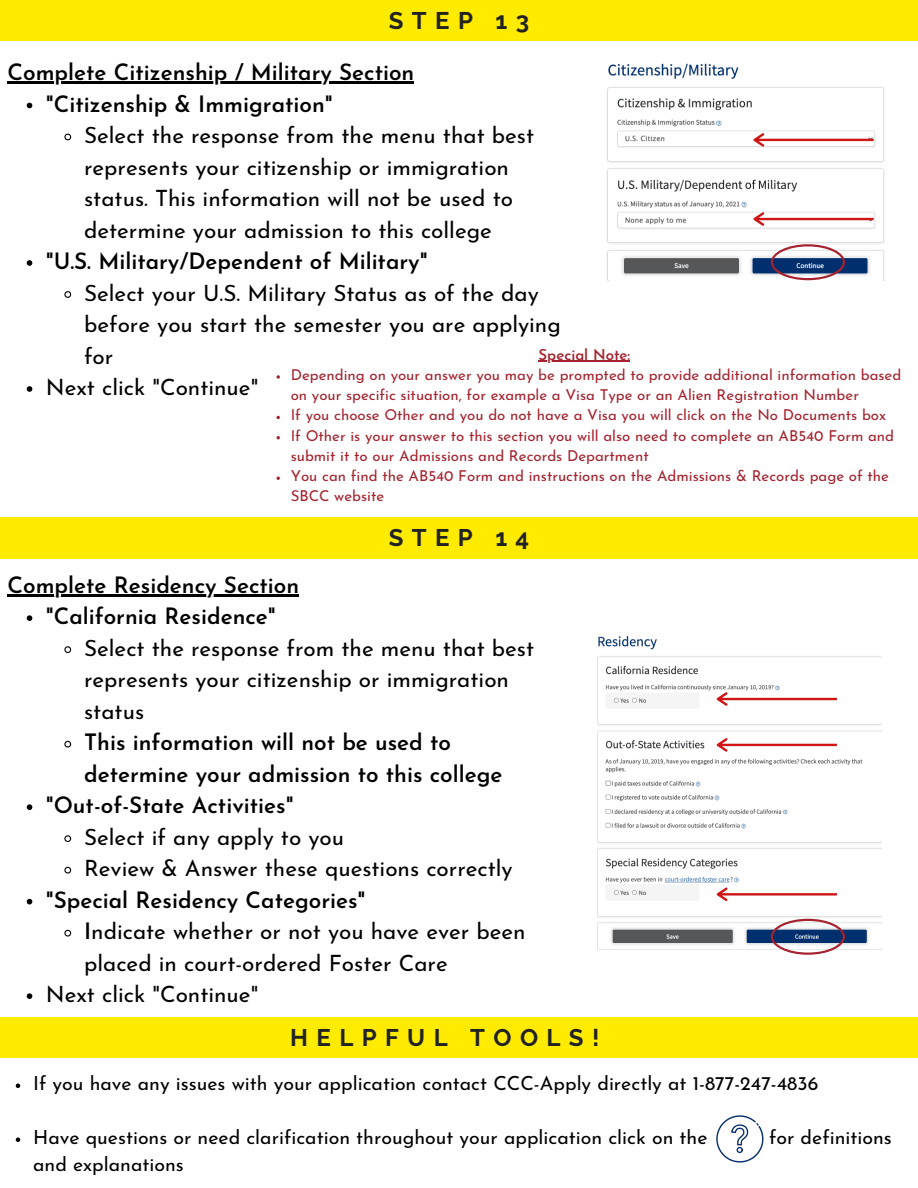
<style>
.page{position:relative;width:918px;height:1188px;background:#fff}
.page>*{position:absolute;margin:0;border:0;box-sizing:border-box;transform-origin:0 0}
.t1{font:700 24px "Raleway";letter-spacing:.35em;color:#222}
.t2{font:22.5px/31.5px "Josefin Sans";color:#000}
.t3{font:600 22.5px/31.5px "Josefin Sans";color:#000}
.t4{font:19.5px "Josefin Sans";color:#000}
.t5{font:15px/20.2px "Josefin Sans";color:#a5222e}
.t6{font:600 15px "Josefin Sans";color:#a5222e}
.s1{font-weight:600}
</style>
<div class="page">
<div style="left:0;top:0;width:918px;height:41px;background:#ffeb00"></div>
<div style="left:0;top:518px;width:918px;height:40px;background:#ffeb00"></div>
<div style="left:0;top:1017px;width:918px;height:41px;background:#ffeb00"></div>
<img style="left:607px;top:63px;width:277px;height:217px">
<img style="left:598px;top:635px;width:283px;height:310px">
<svg style="left:27px;top:103px;width:5px;height:5px"></svg>
<svg style="left:64px;top:133px;width:8px;height:8px"></svg>
<svg style="left:27px;top:260px;width:5px;height:6px"></svg>
<svg style="left:64px;top:291px;width:8px;height:7px"></svg>
<svg style="left:27px;top:386px;width:5px;height:6px"></svg>
<hr style="left:8px;top:81px;width:406px;height:3px;background:#000">
<svg style="left:753px;top:133px;width:121px;height:14px"></svg>
<svg style="left:753px;top:212px;width:121px;height:14px"></svg>
<svg style="left:771px;top:244px;width:74px;height:36px"></svg>
<svg style="left:27px;top:615px;width:5px;height:6px"></svg>
<svg style="left:64px;top:646px;width:8px;height:7px"></svg>
<svg style="left:64px;top:740px;width:8px;height:8px"></svg>
<svg style="left:27px;top:804px;width:5px;height:6px"></svg>
<svg style="left:64px;top:835px;width:8px;height:7px"></svg>
<svg style="left:64px;top:866px;width:8px;height:8px"></svg>
<svg style="left:27px;top:899px;width:5px;height:5px"></svg>
<svg style="left:64px;top:929px;width:8px;height:8px"></svg>
<svg style="left:27px;top:993px;width:5px;height:6px"></svg>
<hr style="left:8px;top:594px;width:291px;height:2px;background:#000">
<svg style="left:277px;top:375px;width:3px;height:4px"></svg>
<hr style="left:539px;top:361px;width:91px;height:1px;background:#a5222e">
<svg style="left:717px;top:692px;width:120px;height:14px"></svg>
<svg style="left:717px;top:738px;width:120px;height:14px"></svg>
<svg style="left:717px;top:888px;width:120px;height:13px"></svg>
<svg style="left:771px;top:919px;width:74px;height:36px"></svg>
<svg style="left:716px;top:1115px;width:48px;height:48px"></svg>
<svg style="left:16px;top:1084px;width:4px;height:4px"></svg>
<svg style="left:16px;top:1138px;width:4px;height:4px"></svg>
<p class="t1" style="left:389px;top:6px;width:142px">STEP 13</p>
<p class="t3" style="left:8px;top:59px;width:408px">Complete Citizenship / Military Section</p>
<p class="t3" style="left:46px;top:90px;width:288px">"Citizenship &amp; Immigration"</p>
<p class="t2" style="left:84px;top:122px;width:452px">Select the response from the menu that best represents your citizenship or immigration status. This information will not be used to determine your admission to this college</p>
<p class="t3" style="left:46px;top:248px;width:383px">"U.S. Military/Dependent of Military"</p>
<p class="t2" style="left:84px;top:279px;width:478px">Select your U.S. Military Status as of the day before you start the semester you are applying for</p>
<p class="t2" style="left:46px;top:374px;width:214px">Next click "Continue"</p>
<p class="t6" style="left:539px;top:348px;width:93px">Special Note:</p>
<p class="t5" style="left:291px;top:366px;width:612px">Depending on your answer you may be prompted to provide additional information based on your specific situation, for example a Visa Type or an Alien Registration Number</p>
<p class="t5" style="left:291px;top:406px;width:597px">If you choose Other and you do not have a Visa you will click on the No Documents box</p>
<p class="t5" style="left:291px;top:427px;width:605px">If Other is your answer to this section you will also need to complete an AB540 Form and submit it to our Admissions and Records Department</p>
<p class="t5" style="left:291px;top:467px;width:600px">You can find the AB540 Form and instructions on the Admissions &amp; Records page of the<br>SBCC website</p>
<p class="t3" style="left:8px;top:571px;width:293px">Complete Residency Section</p>
<p class="t1" style="left:389px;top:524px;width:142px">STEP 14</p>
<p class="t3" style="left:46px;top:603px;width:231px">"California Residence"</p>
<p class="t2" style="left:84px;top:634px;width:452px">Select the response from the menu that best represents your citizenship or immigration status</p>
<p class="t3" style="left:84px;top:729px;width:420px">This information will not be used to determine your admission to this college</p>
<p class="t3" style="left:46px;top:792px;width:249px">"Out-of-State Activities"</p>
<p class="t2" style="left:84px;top:823px;width:261px">Select if any apply to you</p>
<p class="t2" style="left:84px;top:855px;width:430px">Review &amp; Answer these questions correctly</p>
<p class="t3" style="left:46px;top:886px;width:321px">"Special Residency Categories"</p>
<p class="t2" style="left:84px;top:918px;width:443px"><span class="s1">I</span>ndicate whether or not you have ever been placed in court-ordered Foster Care</p>
<p class="t2" style="left:46px;top:981px;width:214px">Next click "Continue"</p>
<p class="t1" style="left:290px;top:1023px;width:311px">HELPFUL TOOLS!</p>
<p class="t4" style="left:33px;top:1076px;width:787px">If you have any issues with your application contact CCC-Apply directly at 1-877-247-4836</p>
<p class="t4" style="left:33px;top:1130px;width:676px">Have questions or need clarification throughout your application click on the</p>
<p class="t4" style="left:769px;top:1130px;width:124px">for definitions</p>
<p class="t4" style="left:33px;top:1157px;width:152px">and explanations</p>
</div>
